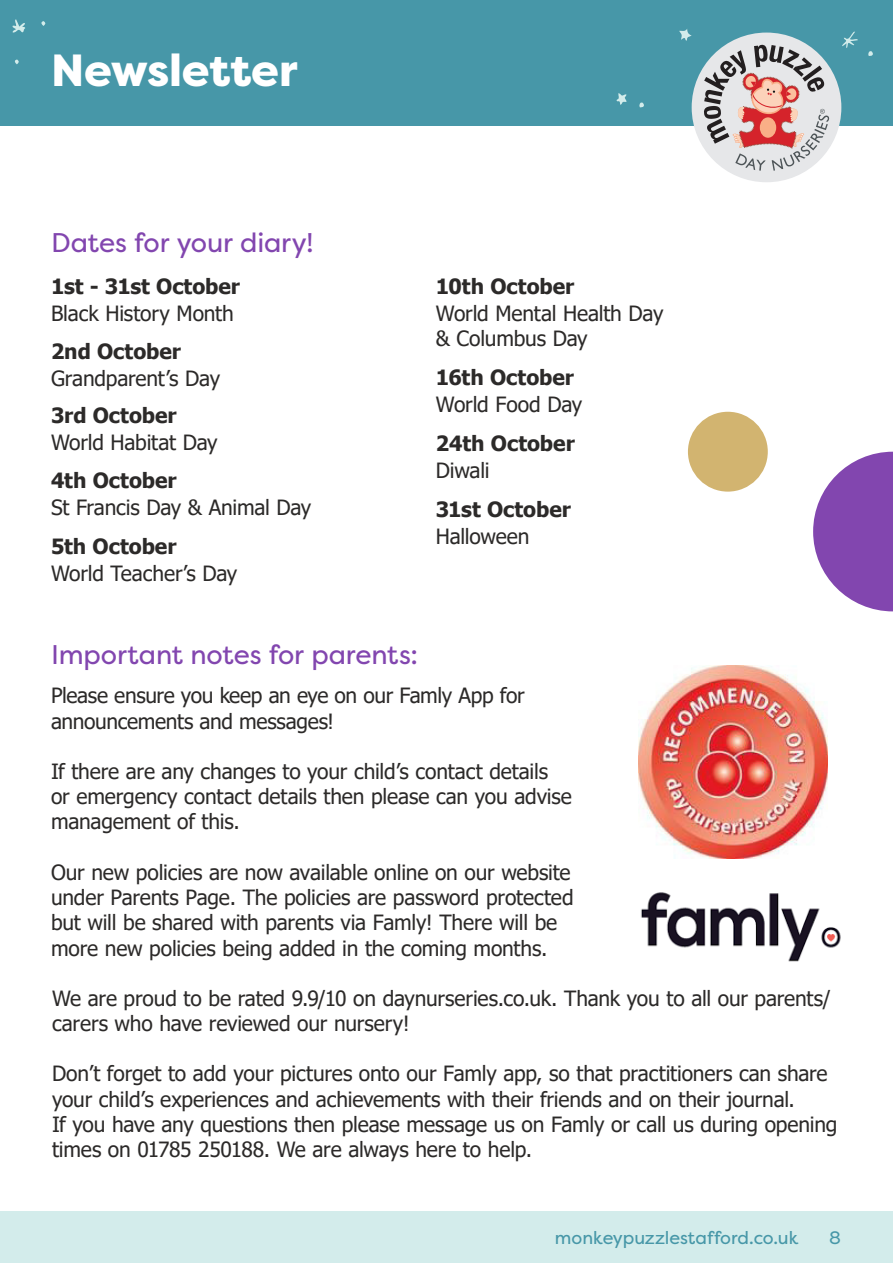
<style>
.page{position:relative;width:893px;height:1263px;background:#fff}
.page>*{position:absolute;margin:0;border:0;box-sizing:border-box;transform-origin:0 0}
.t1{font:800 45px "Filson Pro";letter-spacing:-.005em;color:#fff}
.Paragraph_Style_1{font:27px "Filson Pro";letter-spacing:-.005em;color:#8246af}
.t2{font:21px/25.2px "Tahoma";letter-spacing:-.01em;color:#2c2a29}
.t3{font:700 21px/39px "Tahoma";color:#2c2a29}
.t4{font:18px "Filson Pro";letter-spacing:-.005em;color:#4797a8}
.s1{font-weight:700}
.s2{font-weight:400}
</style>
<div class="page">
<div style="left:0;top:0;width:893px;height:125px;background:#4797a8"></div>
<div style="left:692px;top:33px;width:149px;height:149px;background:#e6e7e9;border-radius:50%"></div>
<svg style="left:704px;top:45px;width:125px;height:126px"></svg>
<svg style="left:679px;top:29px;width:13px;height:12px"></svg>
<svg style="left:842px;top:32px;width:16px;height:16px"></svg>
<svg style="left:868px;top:51px;width:5px;height:5px"></svg>
<svg style="left:616px;top:93px;width:11px;height:12px"></svg>
<svg style="left:639px;top:102px;width:5px;height:6px"></svg>
<svg style="left:13px;top:19px;width:12px;height:14px"></svg>
<svg style="left:41px;top:21px;width:5px;height:5px"></svg>
<svg style="left:15px;top:60px;width:4px;height:4px"></svg>
<div style="left:0;top:1212px;width:893px;height:51px;background:#d3eceb"></div>
<img style="left:638px;top:665px;width:190px;height:193px">
<img style="left:641px;top:892px;width:200px;height:70px">
<svg style="left:813px;top:452px;width:80px;height:159px"></svg>
<div style="left:688px;top:412px;width:80px;height:80px;background:#d2b470;border-radius:50%"></div>
<h1 class="t1" style="left:51px;top:42px;width:248px">Newsletter</h1>
<p class="Paragraph_Style_1" style="left:51px;top:225px;width:264px">Dates for your diary!</p>
<p class="t3" style="left:51px;top:268px;width:191px">1st - 31st October</p>
<p class="t2" style="left:51px;top:296px;width:184px;line-height:37.5px">Black History Month<br><span class="s1">2nd October</span></p>
<p class="t2" style="left:51px;top:361px;width:171px;line-height:37.5px">Grandparent’s Day<br><span class="s1">3rd October</span></p>
<p class="t2" style="left:51px;top:425px;width:168px;line-height:37.5px">World Habitat Day<br><span class="s1">4th October</span></p>
<p class="t2" style="left:51px;top:489px;width:262px;line-height:39px">St Francis Day &amp; Animal Day<br><span class="s1">5th October</span></p>
<p class="t2" style="left:51px;top:562px;width:188px">World Teacher’s Day</p>
<p class="t3" style="left:436px;top:268px;width:140px">10th October</p>
<p class="t2" style="left:436px;top:302px;width:229px">World Mental Health Day</p>
<p class="t2" style="left:436px;top:327px;width:153px">&amp; Columbus Day</p>
<p class="t3" style="left:436px;top:359px;width:140px">16th October</p>
<p class="t2" style="left:436px;top:386px;width:148px;line-height:39px">World Food Day<br><span class="s1">24th October</span></p>
<p class="t3" style="left:436px;top:452px;width:137px"><span class="s2">Diwali<br></span>31st October</p>
<p class="t2" style="left:436px;top:525px;width:95px">Halloween</p>
<p class="Paragraph_Style_1" style="left:51px;top:637px;width:369px">Important notes for parents:</p>
<p class="t2" style="left:51px;top:684px;width:475px">Please ensure you keep an eye on our Famly App for announcements and messages!</p>
<p class="t2" style="left:51px;top:760px;width:522px">If there are any changes to your child’s contact details or emergency contact details then please can you advise management of this.</p>
<p class="t2" style="left:51px;top:861px;width:524px">Our new policies are now available online on our website under Parents Page. The policies are password protected</p>
<p class="t2" style="left:51px;top:911px;width:508px">but will be shared with parents via Famly! There will be</p>
<p class="t2" style="left:51px;top:936px;width:498px">more new policies being added in the coming months.</p>
<p class="t2" style="left:52px;top:987px;width:780px">We are proud to be rated 9.9/10 on daynurseries.co.uk. Thank you to all our parents/ carers who have reviewed our nursery!</p>
<p class="t2" style="left:52px;top:1062px;width:777px">Don’t forget to add your pictures onto our Famly app, so that practitioners can share your child’s experiences and achievements with their friends and on their journal.</p>
<p class="t2" style="left:52px;top:1113px;width:787px">If you have any questions then please message us on Famly or call us during opening times on 01785 250188. We are always here to help.</p>
<p class="t4" style="left:555px;top:1225px;width:245px">monkeypuzzlestafford.co.uk</p>
<p class="t4" style="left:829px;top:1225px;width:13px">8</p>
</div>
